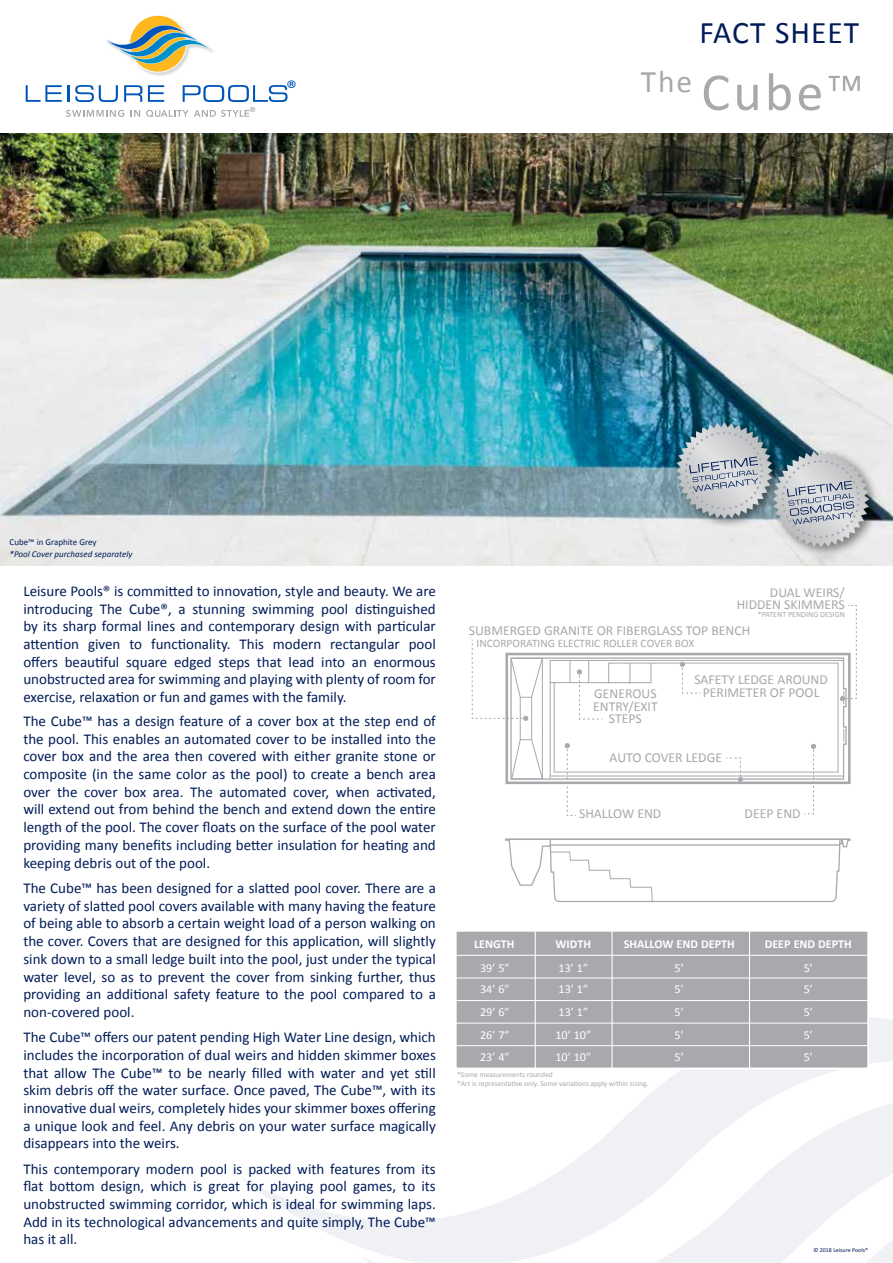
<style>
.page{position:relative;width:893px;height:1263px;background:#fff}
.page>*{position:absolute;margin:0;border:0;box-sizing:border-box;transform-origin:0 0}
.t1{font:54px "Calibri";color:#a7a9ac}
.t2{font:31.5px "Calibri";letter-spacing:.03em;color:#001c58}
.t3{font:15px/17.7px "Calibri";color:#001c58;text-align:justify}
.t4{font:13.65px/12.6px "Calibri";color:#a7a9ac;text-align:center}
.t5{font:12.15px "Calibri";color:#fff}
.t6{font:700 12.15px "Calibri";color:#fff}
.t7{font:11.4px "Calibri";color:#a7a9ac}
.t8{font:700 10.35px "Century Gothic";color:#0055b8;scale:1.08 1}
.t9{font:italic 9px "Calibri";color:#001c58}
.t10{font:9px "Calibri";color:#001c58}
.t11{font:7.95px "Calibri";color:#a7a9ac}
.t12{font:7.5px/9px "Calibri";color:#a7a9ac}
.t13{font:700 6.9px "Century Gothic";color:#a7a9ac;scale:1.08 1}
.t14{font:6px "Calibri";color:#001c58}
.s1{font-weight:300}
</style>
<div class="page">
<svg style="left:243px;top:1179px;width:98px;height:60px"></svg>
<svg style="left:341px;top:1017px;width:552px;height:246px"></svg>
<svg style="left:456px;top:1037px;width:437px;height:226px"></svg>
<img style="left:0;top:134px;width:893px;height:432px">
<div style="left:673px;top:419px;width:111px;height:111px;background:#000;opacity:.45"></div>
<div style="left:770px;top:448px;width:110px;height:111px;background:#000;opacity:.45"></div>
<svg style="left:676px;top:422px;width:193px;height:125px;background:#afb9bf"></svg>
<svg style="left:106px;top:15px;width:104px;height:61px"></svg>
<svg style="left:66px;top:110px;width:58px;height:7px"></svg>
<svg style="left:131px;top:110px;width:9px;height:7px"></svg>
<svg style="left:146px;top:110px;width:103px;height:7px"></svg>
<svg style="left:26px;top:85px;width:43px;height:17px"></svg>
<svg style="left:75px;top:85px;width:43px;height:17px"></svg>
<svg style="left:124px;top:85px;width:18px;height:17px"></svg>
<svg style="left:148px;top:85px;width:16px;height:17px"></svg>
<svg style="left:183px;top:85px;width:105px;height:17px"></svg>
<div style="left:455px;top:930px;width:414px;height:139px;background:#a7a9ac;border:2px solid #fff"></div>
<hr style="left:611px;top:931px;width:2px;height:137px;background:#fff">
<hr style="left:749px;top:931px;width:1px;height:137px;background:#fff">
<hr style="left:535px;top:931px;width:1px;height:137px;background:#fff">
<hr style="left:456px;top:955px;width:412px;height:1px;background:#fff">
<hr style="left:456px;top:978px;width:412px;height:1px;background:#fff">
<hr style="left:456px;top:1000px;width:412px;height:1px;background:#fff">
<hr style="left:456px;top:1023px;width:412px;height:1px;background:#fff">
<hr style="left:456px;top:1045px;width:412px;height:1px;background:#fff">
<svg style="left:505px;top:838px;width:346px;height:65px"></svg>
<svg style="left:471px;top:605px;width:386px;height:211px"></svg>
<p class="t13" style="left:250px;top:105px;width:7px">®</p>
<p class="t8" style="left:288px;top:78px;width:9px">®</p>
<h2 class="t2" style="left:699px;top:13px;width:161px">FACT SHEET</h2>
<h1 class="t1" style="left:641px;top:59px;width:225px"><sup>The</sup> Cube<span class="s1">™</span></h1>
<p class="t10" style="left:10px;top:536px;width:89px">Cube™ in Graphite Grey</p>
<p class="t9" style="left:10px;top:548px;width:124px">*Pool Cover purchased separately</p>
<p class="t3" style="left:23px;top:581px;width:414px">Leisure Pools® is committed to innovation, style and beauty. We are introducing The Cube®, a stunning swimming pool distinguished by its sharp formal lines and contemporary design with particular attention given to functionality. This modern rectangular pool offers beautiful square edged steps that lead into an enormous unobstructed area for swimming and playing with plenty of room for exercise, relaxation or fun and games with the family.</p>
<p class="t3" style="left:23px;top:711px;width:414px">The Cube™ has a design feature of a cover box at the step end of the pool. This enables an automated cover to be installed into the cover box and the area then covered with either granite stone or composite (in the same color as the pool) to create a bench area over the cover box area. The automated cover, when activated, will extend out from behind the bench and extend down the entire length of the pool. The cover floats on the surface of the pool water providing many benefits including better insulation for heating and keeping debris out of the pool.</p>
<p class="t3" style="left:23px;top:878px;width:414px">The Cube™ has been designed for a slatted pool cover. There are a variety of slatted pool covers available with many having the feature of being able to absorb a certain weight load of a person walking on the cover. Covers that are designed for this application, will slightly sink down to a small ledge built into the pool, just under the typical water level, so as to prevent the cover from sinking further, thus providing an additional safety feature to the pool compared to a non-covered pool.</p>
<p class="t3" style="left:23px;top:1027px;width:414px">The Cube™ offers our patent pending High Water Line design, which includes the incorporation of dual weirs and hidden skimmer boxes that allow The Cube™ to be nearly filled with water and yet still skim debris off the water surface. Once paved, The Cube™, with its innovative dual weirs, completely hides your skimmer boxes offering a unique look and feel. Any debris on your water surface magically disappears into the weirs.</p>
<p class="t3" style="left:23px;top:1159px;width:414px">This contemporary modern pool is packed with features from its flat bottom design, which is great for playing pool games, to its unobstructed swimming corridor, which is ideal for swimming laps.<br>Add in its technological advancements and quite simply, The Cube™ has it all.</p>
<p class="t4" style="left:737px;top:585px;width:110px;text-align:right">DUAL WEIRS/<br>HIDDEN SKIMMERS</p>
<p class="t11" style="left:758px;top:610px;width:89px">*PATENT PENDING DESIGN</p>
<p class="t4" style="left:469px;top:624px;width:283px">SUBMERGED GRANITE OR FIBERGLASS TOP BENCH</p>
<p class="t7" style="left:477px;top:636px;width:219px">INCORPORATING ELECTRIC ROLLER COVER BOX</p>
<p class="t4" style="left:593px;top:687px;width:66px">GENEROUS<br>ENTRY/EXIT<br>STEPS</p>
<p class="t4" style="left:694px;top:673px;width:135px">SAFETY LEDGE AROUND<br>PERIMETER OF POOL</p>
<p class="t4" style="left:610px;top:751px;width:114px">AUTO COVER LEDGE</p>
<p class="t4" style="left:579px;top:806px;width:84px">SHALLOW END</p>
<p class="t4" style="left:745px;top:806px;width:58px">DEEP END</p>
<p class="t6" style="left:474px;top:937px;width:42px">LENGTH</p>
<p class="t6" style="left:556px;top:937px;width:37px">WIDTH</p>
<p class="t6" style="left:624px;top:937px;width:113px">SHALLOW END DEPTH</p>
<p class="t6" style="left:765px;top:937px;width:89px">DEEP END DEPTH</p>
<p class="t5" style="left:480px;top:961px;width:31px">39’ 5”</p>
<p class="t5" style="left:558px;top:961px;width:31px">13’ 1”</p>
<p class="t5" style="left:675px;top:961px;width:11px">5’</p>
<p class="t5" style="left:804px;top:961px;width:11px">5’</p>
<p class="t5" style="left:480px;top:982px;width:31px">34’ 6”</p>
<p class="t5" style="left:558px;top:982px;width:31px">13’ 1”</p>
<p class="t5" style="left:675px;top:982px;width:11px">5’</p>
<p class="t5" style="left:804px;top:982px;width:11px">5’</p>
<p class="t5" style="left:480px;top:1004px;width:31px">29’ 6”</p>
<p class="t5" style="left:558px;top:1004px;width:31px">13’ 1”</p>
<p class="t5" style="left:675px;top:1004px;width:11px">5’</p>
<p class="t5" style="left:804px;top:1004px;width:11px">5’</p>
<p class="t5" style="left:480px;top:1027px;width:31px">26’ 7”</p>
<p class="t5" style="left:555px;top:1027px;width:37px">10’ 10”</p>
<p class="t5" style="left:675px;top:1027px;width:11px">5’</p>
<p class="t5" style="left:804px;top:1027px;width:11px">5’</p>
<p class="t5" style="left:480px;top:1050px;width:31px">23’ 4”</p>
<p class="t5" style="left:555px;top:1050px;width:37px">10’ 10”</p>
<p class="t5" style="left:675px;top:1050px;width:11px">5’</p>
<p class="t5" style="left:804px;top:1050px;width:11px">5’</p>
<p class="t12" style="left:457px;top:1069px;width:193px">*Some measurements rounded<br>*Art is representative only. Some variations apply within sizing.</p>
<p class="t14" style="left:813px;top:1246px;width:56px">© 2018 Leisure Pools®</p>
</div>
